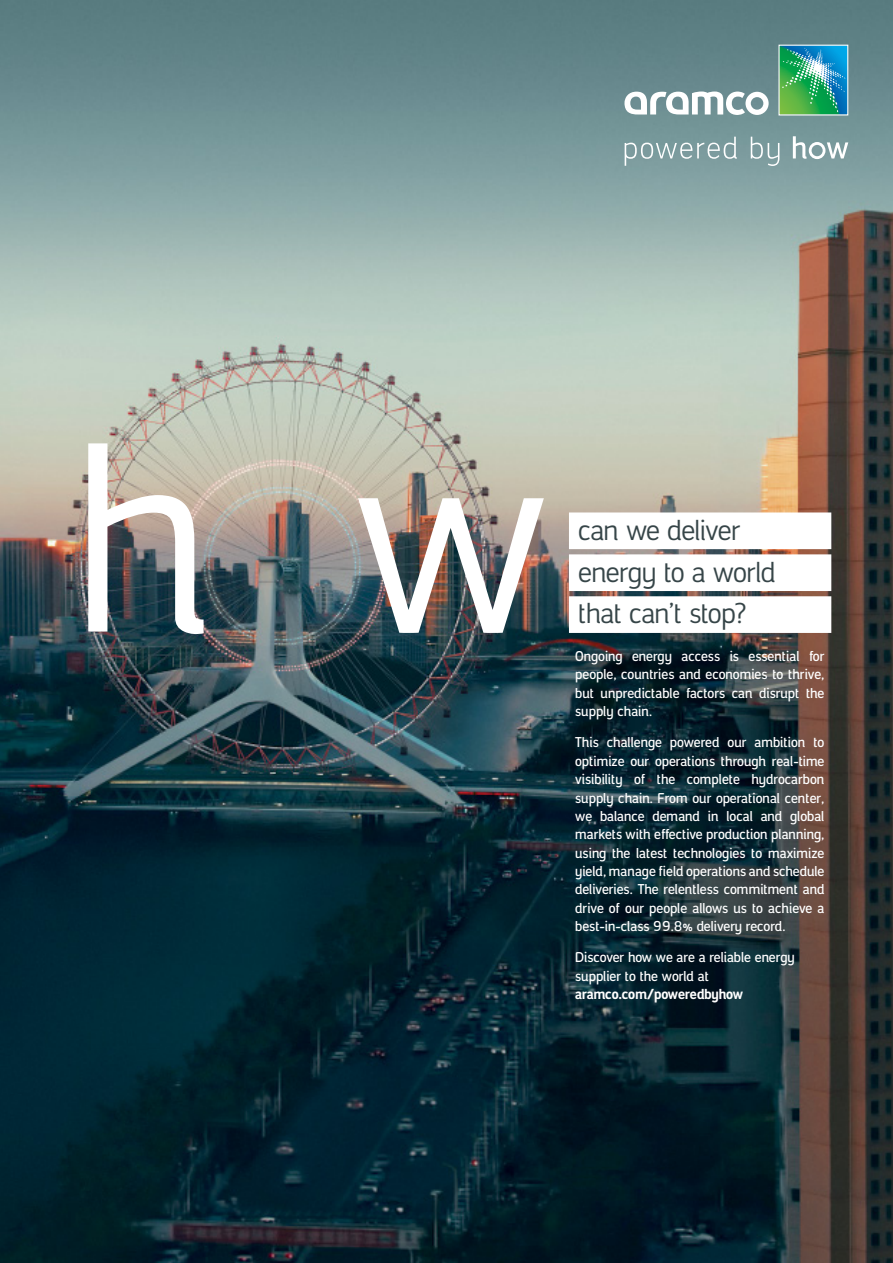
<style>
.page{position:relative;width:893px;height:1263px;background:#fff}
.page>*{position:absolute;margin:0;border:0;box-sizing:border-box;transform-origin:0 0}
.t1{font:300.15px "Manifa Pro";color:#fff}
.t2{font:32.1px/41.8px "Manifa Pro";letter-spacing:-.02em;color:#364548}
.t3{font:600 15.75px/18.5px "Manifa Pro";color:#fff;text-align:justify}
.t4{font:700 15.75px "Manifa Pro";color:#fff}
</style>
<div class="page">
<img style="left:0;top:0;width:893px;height:1263px">
<svg style="left:625px;top:136px;width:223px;height:30px"></svg>
<svg style="left:780px;top:47px;width:66px;height:66px"></svg>
<svg style="left:624px;top:92px;width:145px;height:23px"></svg>
<div style="left:569px;top:512px;width:262px;height:37px;background:#fff"></div>
<div style="left:569px;top:554px;width:262px;height:37px;background:#fff"></div>
<div style="left:569px;top:596px;width:262px;height:37px;background:#fff"></div>
<h1 class="t1" style="left:70px;top:265px;width:479px">h w</h1>
<h2 class="t2" style="left:578px;top:504px;width:199px">can we deliver energy to a world that can’t stop?</h2>
<p class="t3" style="left:575px;top:645px;width:251px">Ongoing energy access is essential for people, countries and economies to thrive, but unpredictable factors can disrupt the supply chain.</p>
<p class="t3" style="left:575px;top:731px;width:251px">This challenge powered our ambition to optimize our operations through real-time visibility of the complete hydrocarbon supply chain. From our operational center, we balance demand in local and global markets with effective production planning, using the latest technologies to maximize yield, manage field operations and schedule deliveries. The relentless commitment and drive of our people allows us to achieve a best-in-class 99.8% delivery record.</p>
<p class="t3" style="left:575px;top:946px;width:221px">Discover how we are a reliable energy supplier to the world at</p>
<p class="t4" style="left:575px;top:980px;width:169px">aramco.com/poweredbyhow</p>
</div>
